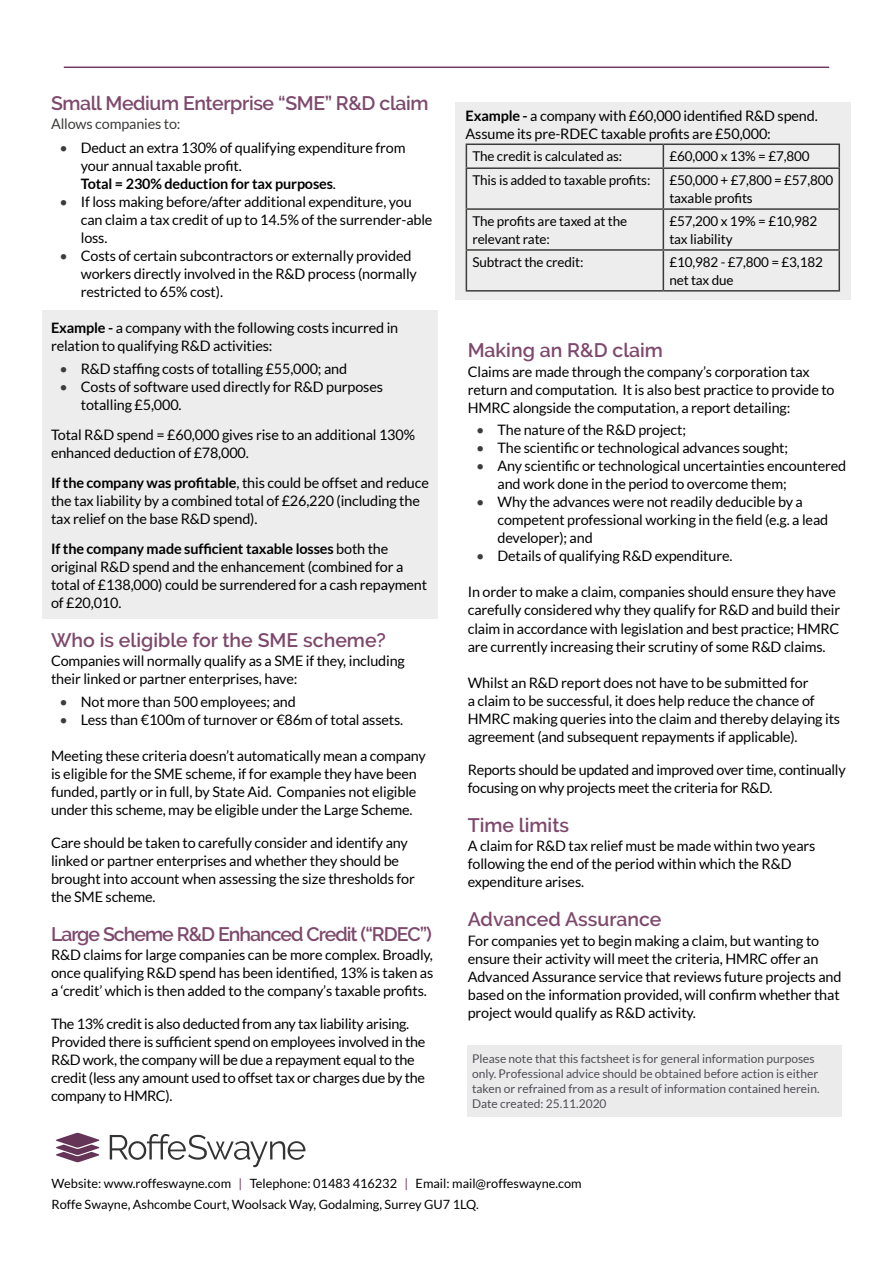
<style>
.page{position:relative;width:893px;height:1263px;background:#fff}
.page>*{position:absolute;margin:0;border:0;box-sizing:border-box;transform-origin:0 0}
.t1{font:600 19.5px "Raleway";letter-spacing:-.01em;color:#7d496c}
.t2{font:600 19.5px "Raleway";letter-spacing:-.05em;color:#7d496c}
.t3{font:14.4px/18px "Lato";letter-spacing:-.01em;color:#000}
.t4{font:14.4px "Lato";letter-spacing:-.01em;color:#3c3c3b}
.t5{font:13.5px/18px "Lato";letter-spacing:-.01em;color:#000}
.t6{font:12.75px/21px "Lato";color:#000}
.t7{font:12px/15px "Lato";color:#4f4e56}
.s1{color:#3c3c3b}
.s2{font-weight:700}
.s3{color:#713960}
</style>
<div class="page">
<div style="left:43px;top:310px;width:395px;height:309px;background:#ededed"></div>
<div style="left:455px;top:102px;width:395px;height:198px;background:#ededed"></div>
<svg style="left:110px;top:1134px;width:195px;height:33px"></svg>
<svg style="left:56px;top:1133px;width:44px;height:29px"></svg>
<div style="left:468px;top:1045px;width:374px;height:71px;background:#ebebec"></div>
<hr style="left:466px;top:144px;width:197px;height:1px;background:#3c3c3b">
<svg style="left:466px;top:145px;width:1px;height:22px"></svg>
<hr style="left:466px;top:167px;width:197px;height:2px;background:#3c3c3b">
<hr style="left:466px;top:169px;width:1px;height:39px;background:#3c3c3b">
<hr style="left:466px;top:249px;width:197px;height:2px;background:#3c3c3b">
<hr style="left:663px;top:169px;width:1px;height:39px;background:#3c3c3b">
<hr style="left:838px;top:169px;width:2px;height:39px;background:#3c3c3b">
<hr style="left:663px;top:249px;width:177px;height:2px;background:#3c3c3b">
<hr style="left:663px;top:208px;width:177px;height:2px;background:#3c3c3b">
<hr style="left:838px;top:210px;width:2px;height:39px;background:#3c3c3b">
<hr style="left:838px;top:251px;width:2px;height:39px;background:#3c3c3b">
<hr style="left:663px;top:290px;width:177px;height:2px;background:#3c3c3b">
<hr style="left:466px;top:208px;width:197px;height:2px;background:#3c3c3b">
<hr style="left:466px;top:210px;width:1px;height:39px;background:#3c3c3b">
<hr style="left:663px;top:210px;width:1px;height:39px;background:#3c3c3b">
<hr style="left:466px;top:251px;width:1px;height:39px;background:#3c3c3b">
<hr style="left:663px;top:251px;width:1px;height:39px;background:#3c3c3b">
<hr style="left:466px;top:290px;width:197px;height:2px;background:#3c3c3b">
<hr style="left:663px;top:144px;width:177px;height:1px;background:#3c3c3b">
<svg style="left:663px;top:145px;width:1px;height:22px"></svg>
<hr style="left:838px;top:145px;width:2px;height:22px;background:#3c3c3b">
<hr style="left:663px;top:167px;width:177px;height:2px;background:#3c3c3b">
<hr style="left:64px;top:67px;width:765px;height:1px;background:#713960">
<h1 class="t1" style="left:51px;top:92px;width:379px">Small Medium Enterprise “SME” R&amp;D claim</h1>
<p class="t4" style="left:51px;top:116px;width:131px">Allows companies to:</p>
<p class="t3" style="left:81px;top:139px;width:326px;text-indent:-21px"><span class="s1">•</span> Deduct an extra 130% of qualifying expenditure from your annual taxable profit.<br><span class="s2">Total = 230% deduction for tax purposes</span>.</p>
<p class="t3" style="left:81px;top:193px;width:353px;text-indent:-21px"><span class="s1">•</span> If loss making before/after additional expenditure, you can claim a tax credit of up to 14.5% of the surrender-able loss.</p>
<p class="t3" style="left:81px;top:247px;width:338px;text-indent:-21px"><span class="s1">•</span> Costs of certain subcontractors or externally provided workers directly involved in the R&amp;D process (normally restricted to 65% cost).</p>
<p class="t3" style="left:51px;top:319px;width:349px"><span class="s2">Example -</span> a company with the following costs incurred in relation to qualifying R&amp;D activities:</p>
<p class="t3" style="left:60px;top:359px;width:289px"><span class="s1">•</span> R&amp;D staffing costs of totalling £55,000; and</p>
<p class="t3" style="left:81px;top:377px;width:304px;text-indent:-21px"><span class="s1">•</span> Costs of software used directly for R&amp;D purposes totalling £5,000.</p>
<p class="t3" style="left:51px;top:425px;width:366px">Total R&amp;D spend = £60,000 gives rise to an additional 130% enhanced deduction of £78,000.</p>
<p class="t3" style="left:51px;top:473px;width:379px"><span class="s2">If the company was profitable</span>, this could be offset and reduce the tax liability by a combined total of £26,220 (including the tax relief on the base R&amp;D spend).</p>
<p class="t3" style="left:51px;top:539px;width:378px"><span class="s2">If the company made sufficient taxable losses</span> both the original R&amp;D spend and the enhancement (combined for a total of £138,000) could be surrendered for a cash repayment of £20,010.</p>
<h1 class="t1" style="left:51px;top:629px;width:336px">Who is eligible for the SME scheme?</h1>
<p class="t3" style="left:51px;top:652px;width:355px">Companies will normally qualify as a SME if they, including their linked or partner enterprises, have:</p>
<p class="t3" style="left:60px;top:692px;width:238px"><span class="s1">•</span> Not more than 500 employees; and</p>
<p class="t3" style="left:60px;top:710px;width:345px"><span class="s1">•</span> Less than €100m of turnover or €86m of total assets.</p>
<p class="t3" style="left:51px;top:746px;width:376px">Meeting these criteria doesn’t automatically mean a company is eligible for the SME scheme, if for example they have been funded, partly or in full, by State Aid. Companies not eligible under this scheme, may be eligible under the Large Scheme.</p>
<p class="t3" style="left:51px;top:833px;width:365px">Care should be taken to carefully consider and identify any linked or partner enterprises and whether they should be brought into account when assessing the size thresholds for the SME scheme.</p>
<h1 class="t2" style="left:51px;top:923px;width:382px">Large Scheme R&amp;D Enhanced Credit (“RDEC”)</h1>
<p class="t3" style="left:51px;top:946px;width:384px;text-align:justify">R&amp;D claims for large companies can be more complex. Broadly, once qualifying R&amp;D spend has been identified, 13% is taken as a ‘credit’ which is then added to the company’s taxable profits.</p>
<p class="t3" style="left:51px;top:1015px;width:376px">The 13% credit is also deducted from any tax liability arising.<br>Provided there is sufficient spend on employees involved in the R&amp;D work, the company will be due a repayment equal to the credit (less any amount used to offset tax or charges due by the company to HMRC).</p>
<p class="t3" style="left:466px;top:107px;width:354px"><span class="s2">Example -</span> a company with £60,000 identified R&amp;D spend.<br>Assume its pre-RDEC taxable profits are £50,000:</p>
<p class="t5" style="left:472px;top:147px;width:151px">The credit is calculated as:</p>
<p class="t5" style="left:669px;top:147px;width:142px">£60,000 x 13% = £7,800</p>
<p class="t5" style="left:472px;top:171px;width:180px">This is added to taxable profits:</p>
<p class="t5" style="left:669px;top:171px;width:165px">£50,000 + £7,800 = £57,800 taxable profits</p>
<p class="t5" style="left:472px;top:212px;width:156px">The profits are taxed at the relevant rate:</p>
<p class="t5" style="left:669px;top:212px;width:150px">£57,200 x 19% = £10,982 tax liability</p>
<p class="t5" style="left:472px;top:253px;width:113px">Subtract the credit:</p>
<p class="t5" style="left:669px;top:253px;width:155px">£10,982 - £7,800 = £3,182 net tax due</p>
<h1 class="t1" style="left:468px;top:339px;width:197px">Making an R&amp;D claim</h1>
<p class="t3" style="left:468px;top:363px;width:368px">Claims are made through the company’s corporation tax return and computation. It is also best practice to provide to<br>HMRC alongside the computation, a report detailing:</p>
<p class="t3" style="left:476px;top:421px;width:211px"><span class="s1">•</span> The nature of the R&amp;D project;</p>
<p class="t3" style="left:476px;top:439px;width:313px"><span class="s1">•</span> The scientific or technological advances sought;</p>
<p class="t3" style="left:497px;top:457px;width:350px;text-indent:-21px"><span class="s1">•</span> Any scientific or technological uncertainties encountered and work done in the period to overcome them;</p>
<p class="t3" style="left:497px;top:493px;width:332px;text-indent:-21px"><span class="s1">•</span> Why the advances were not readily deducible by a competent professional working in the field (e.g. a lead developer); and</p>
<p class="t3" style="left:476px;top:547px;width:258px"><span class="s1">•</span> Details of qualifying R&amp;D expenditure.</p>
<p class="t3" style="left:468px;top:583px;width:374px">In order to make a claim, companies should ensure they have carefully considered why they qualify for R&amp;D and build their claim in accordance with legislation and best practice; HMRC are currently increasing their scrutiny of some R&amp;D claims.</p>
<p class="t3" style="left:468px;top:673px;width:374px">Whilst an R&amp;D report does not have to be submitted for<br>a claim to be successful, it does help reduce the chance of HMRC making queries into the claim and thereby delaying its agreement (and subsequent repayments if applicable).</p>
<p class="t3" style="left:468px;top:760px;width:379px">Reports should be updated and improved over time, continually focusing on why projects meet the criteria for R&amp;D.</p>
<h1 class="t1" style="left:468px;top:813px;width:103px">Time limits</h1>
<p class="t3" style="left:468px;top:837px;width:349px">A claim for R&amp;D tax relief must be made within two years following the end of the period within which the R&amp;D expenditure arises.</p>
<h1 class="t1" style="left:468px;top:908px;width:195px">Advanced Assurance</h1>
<p class="t3" style="left:468px;top:931px;width:375px">For companies yet to begin making a claim, but wanting to ensure their activity will meet the criteria, HMRC offer an Advanced Assurance service that reviews future projects and based on the information provided, will confirm whether that project would qualify as R&amp;D activity.</p>
<p class="t7" style="left:472px;top:1051px;width:349px">Please note that this factsheet is for general information purposes only. Professional advice should be obtained before action is either taken or refrained from as a result of information contained herein.<br>Date created: 25.11.2020</p>
<p class="t6" style="left:51px;top:1173px;width:532px">Website: www.roffeswayne.com <span class="s3">|</span> Telephone: 01483 416232 <span class="s3">|</span> Email: mail@roffeswayne.com<br>Roffe Swayne, Ashcombe Court, Woolsack Way, Godalming, Surrey GU7 1LQ.</p>
</div>
